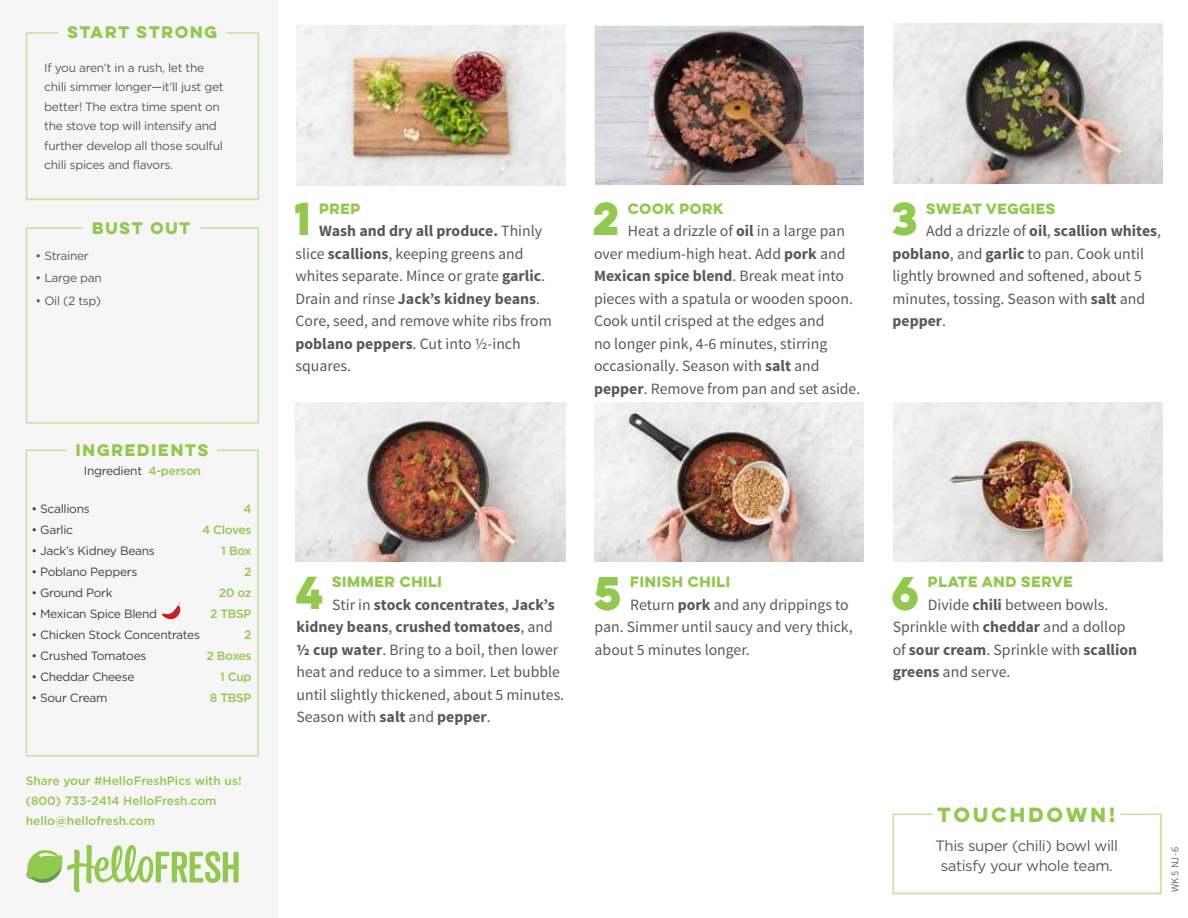
<style>
.page{position:relative;width:1188px;height:918px;background:#fff}
.page>*{position:absolute;margin:0;border:0;box-sizing:border-box;transform-origin:0 0}
.t1{font:700 42.3px "Lulo Clean One";color:#91c84e}
.t2{font:700 41.4px "Lulo Clean One";color:#91c84e}
.t3{font:700 18.45px "Lulo Clean One";letter-spacing:-.05em;color:#91c84e}
.t4{font:15.75px/22.5px "Source Sans Pro";color:#58595b}
.t5{font:15px/20.1px "Gotham";letter-spacing:-.025em;color:#58595b;text-align:center}
.t6{font:700 15px "Lulo Clean One";letter-spacing:-.1em;color:#91c84e}
.t7{font:700 13.35px "Lulo Clean One";letter-spacing:-.18em;color:#91c84e}
.t8{font:12px/19.5px "Gotham";letter-spacing:-.025em;color:#58595b}
.t9{font:12px "Gotham";letter-spacing:-.025em;color:#414042}
.t10{font:500 12px/20.1px "Gotham";color:#91c84e}
.t11{font:500 12px/21px "Gotham";letter-spacing:-.025em;color:#91c84e;text-align:right}
.t12{font:10.5px "Source Sans Pro";color:#6d6e71}
.s1{font-weight:500;color:#91c84e}
.s2{font-weight:700}
</style>
<div class="page">
<div style="left:0;top:0;width:278px;height:918px;background:#f6f6f6"></div>
<img style="left:296px;top:26px;width:270px;height:159px">
<img style="left:595px;top:26px;width:269px;height:159px">
<img style="left:594px;top:402px;width:269px;height:159px">
<img style="left:295px;top:402px;width:270px;height:159px">
<img style="left:893px;top:24px;width:269px;height:159px">
<img style="left:893px;top:402px;width:269px;height:159px">
<svg style="left:25px;top:227px;width:235px;height:197px"></svg>
<svg style="left:25px;top:449px;width:234px;height:308px"></svg>
<svg style="left:161px;top:602px;width:20px;height:22px"></svg>
<svg style="left:25px;top:32px;width:235px;height:169px"></svg>
<svg style="left:26px;top:846px;width:213px;height:46px"></svg>
<svg style="left:892px;top:813px;width:270px;height:82px"></svg>
<p class="t6" style="left:67px;top:21px;width:155px">START STRONG</p>
<p class="t8" style="left:44px;top:58px;width:181px">If you aren’t in a rush, let the chili simmer longer—it’ll just get better! The extra time spent on the stove top will intensify and further develop all those soulful chili spices and flavors.</p>
<p class="t6" style="left:92px;top:217px;width:103px">BUST OUT</p>
<p class="t8" style="left:36px;top:245px;width:55px">• Strainer</p>
<p class="t8" style="left:36px;top:268px;width:68px">• Large pan</p>
<p class="t8" style="left:36px;top:290px;width:67px">• Oil (2 tsp)</p>
<p class="t6" style="left:76px;top:438px;width:137px">INGREDIENTS</p>
<p class="t9" style="left:84px;top:463px;width:119px">Ingredient <span class="s1">4-person</span></p>
<p class="t11" style="left:202px;top:498px;width:51px">4<br>4 Cloves<br>1 Box<br>2<br>20 oz<br>2 TBSP<br>2<br>2 Boxes<br>1 Cup<br>8 TBSP</p>
<p class="t9" style="left:31px;top:501px;width:60px">• Scallions</p>
<p class="t9" style="left:31px;top:522px;width:43px">• Garlic</p>
<p class="t9" style="left:31px;top:543px;width:125px">• Jack’s Kidney Beans</p>
<p class="t9" style="left:31px;top:564px;width:107px">• Poblano Peppers</p>
<p class="t9" style="left:31px;top:585px;width:83px">• Ground Pork</p>
<p class="t9" style="left:31px;top:606px;width:127px">• Mexican Spice Blend</p>
<p class="t9" style="left:31px;top:627px;width:170px">• Chicken Stock Concentrates</p>
<p class="t9" style="left:31px;top:648px;width:117px">• Crushed Tomatoes</p>
<p class="t9" style="left:31px;top:669px;width:105px">• Cheddar Cheese</p>
<p class="t9" style="left:31px;top:690px;width:78px">• Sour Cream</p>
<p class="t10" style="left:26px;top:771px;width:217px">Share your #HelloFreshPics with us! (800) 733-2414 HelloFresh.com hello@hellofresh.com</p>
<h2 class="t2" style="left:294px;top:187px;width:27px">1</h2>
<p class="t7" style="left:319px;top:198px;width:46px">PREP</p>
<p class="t4" style="left:296px;top:220px;width:258px;text-indent:24px"><span class="s2">Wash and dry all produce.</span> Thinly slice <span class="s2">scallions</span>, keeping greens and whites separate. Mince or grate <span class="s2">garlic</span>.<br>Drain and rinse <span class="s2">Jack’s kidney beans</span>.<br>Core, seed, and remove white ribs from <span class="s2">poblano peppers</span>. Cut into ½-inch squares.</p>
<h2 class="t2" style="left:593px;top:187px;width:38px">2</h2>
<p class="t7" style="left:628px;top:198px;width:100px">COOK PORK</p>
<p class="t4" style="left:594px;top:220px;width:268px;text-indent:34px">Heat a drizzle of <span class="s2">oil</span> in a large pan over medium-high heat. Add <span class="s2">pork</span> and <span class="s2">Mexican spice blend</span>. Break meat into pieces with a spatula or wooden spoon.<br>Cook until crisped at the edges and<br>no longer pink, 4-6 minutes, stirring occasionally. Season with <span class="s2">salt</span> and <span class="s2">pepper</span>. Remove from pan and set aside.</p>
<h2 class="t2" style="left:892px;top:187px;width:37px">3</h2>
<p class="t7" style="left:926px;top:198px;width:134px">SWEAT VEGGIES</p>
<p class="t4" style="left:893px;top:220px;width:270px;text-indent:34px">Add a drizzle of <span class="s2">oil</span>, <span class="s2">scallion whites</span>, <span class="s2">poblano</span>, and <span class="s2">garlic</span> to pan. Cook until lightly browned and softened, about 5 minutes, tossing. Season with <span class="s2">salt</span> and <span class="s2">pepper</span>.</p>
<h2 class="t2" style="left:296px;top:560px;width:39px">4</h2>
<p class="t7" style="left:332px;top:571px;width:114px">SIMMER CHILI</p>
<p class="t4" style="left:296px;top:593px;width:269px;text-indent:36px">Stir in <span class="s2">stock concentrates</span>, <span class="s2">Jack’s kidney beans</span>, <span class="s2">crushed tomatoes</span>, and <span class="s2">½ cup water</span>. Bring to a boil, then lower heat and reduce to a simmer. Let bubble until slightly thickened, about 5 minutes.<br>Season with <span class="s2">salt</span> and <span class="s2">pepper</span>.</p>
<h1 class="t1" style="left:594px;top:560px;width:39px">5</h1>
<p class="t7" style="left:630px;top:571px;width:104px">FINISH CHILI</p>
<p class="t4" style="left:595px;top:593px;width:260px;text-indent:36px">Return <span class="s2">pork</span> and any drippings to pan. Simmer until saucy and very thick, about 5 minutes longer.</p>
<h1 class="t1" style="left:892px;top:560px;width:39px">6</h1>
<p class="t7" style="left:928px;top:571px;width:149px">PLATE AND SERVE</p>
<p class="t4" style="left:893px;top:593px;width:246px;text-indent:35px">Divide <span class="s2">chili</span> between bowls.<br>Sprinkle with <span class="s2">cheddar</span> and a dollop of <span class="s2">sour cream</span>. Sprinkle with <span class="s2">scallion greens</span> and serve.</p>
<p class="t3" style="left:938px;top:801px;width:183px">TOUCHDOWN!</p>
<p class="t5" style="left:935px;top:835px;width:184px">This super (chili) bowl will satisfy your whole team.</p>
<p class="t12" style="left:1169px;top:892px;width:47px;rotate:-90deg">WK 5 NJ-6</p>
</div>
